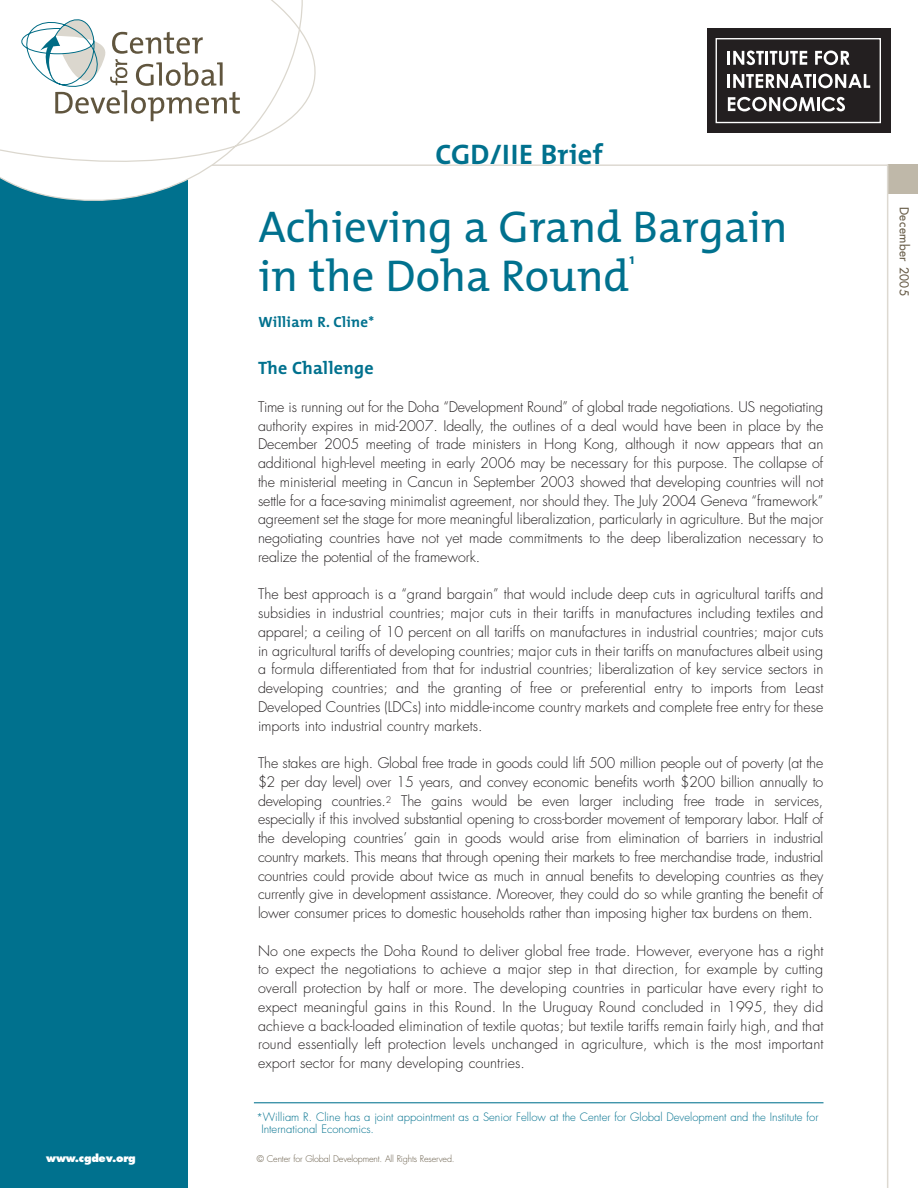
<style>
.page{position:relative;width:918px;height:1188px;background:#fff}
.page>*{position:absolute;margin:0;border:0;box-sizing:border-box;transform-origin:0 0}
.t1{font:44.7px/48.8px "The Mix";color:#00718e}
.t2{font:700 28.35px "The Mix";letter-spacing:.01em;color:#00718e}
.t3{font:700 18px "The Mix";letter-spacing:.01em;color:#00718e}
.t4{font:700 14.85px "The Mix";letter-spacing:.02em;color:#00718e}
.t5{font:300 14.25px/18.8px "Futura";color:#231f20;text-align:justify}
.t6{font:12px "Futura";letter-spacing:.045em;color:#685d49}
.t7{font:300 11.25px/12px "Futura";color:#00718e}
.t8{font:800 10.5px "Futura";letter-spacing:-.025em;color:#fff}
.t9{font:300 9px "Futura";letter-spacing:-.02em;color:#685d49}
.s1{font-size:10.5px}
</style>
<div class="page">
<hr style="left:83px;top:164px;width:835px;height:2px;background:#ddd9d1">
<div style="left:0;top:167px;width:187px;height:1021px;background:#00718e"></div>
<div style="left:888px;top:164px;width:30px;height:30px;background:#bfb8a9"></div>
<svg style="left:0;top:0;width:356px;height:212px"></svg>
<svg style="left:21px;top:16px;width:219px;height:105px"></svg>
<div style="left:707px;top:28px;width:184px;height:105px;background:#231f20"></div>
<div style="left:716px;top:38px;width:165px;height:85px;border:1px solid #fff"></div>
<svg style="left:728px;top:51px;width:79px;height:14px"></svg>
<svg style="left:815px;top:51px;width:35px;height:14px"></svg>
<svg style="left:728px;top:74px;width:142px;height:15px"></svg>
<svg style="left:727px;top:97px;width:118px;height:15px"></svg>
<hr style="left:254px;top:1102px;width:570px;height:1px;background:#00718e">
<hr style="left:887px;top:164px;width:1px;height:1024px;background:#ddd9d1">
<p class="t8" style="left:46px;top:1153px;width:91px">www.cgdev.org</p>
<h2 class="t2" style="left:435px;top:145px;width:169px">CGD/IIE Brief</h2>
<h1 class="t1" style="left:258px;top:207px;width:531px">Achieving a Grand Bargain in the Doha Round</h1>
<p class="t4" style="left:629px;top:253px;width:7px">1</p>
<p class="t4" style="left:258px;top:316px;width:117px">William R. Cline*</p>
<p class="t3" style="left:258px;top:362px;width:117px">The Challenge</p>
<p class="t5" style="left:258px;top:398px;width:567px">Time is running out for the Doha “Development Round” of global trade negotiations. US negotiating authority expires in mid-2007. Ideally, the outlines of a deal would have been in place by the December 2005 meeting of trade ministers in Hong Kong, although it now appears that an additional high-level meeting in early 2006 may be necessary for this purpose. The collapse of the ministerial meeting in Cancun in September 2003 showed that developing countries will not settle for a face-saving minimalist agreement, nor should they. The July 2004 Geneva “framework” agreement set the stage for more meaningful liberalization, particularly in agriculture. But the major negotiating countries have not yet made commitments to the deep liberalization necessary to realize the potential of the framework.</p>
<p class="t5" style="left:258px;top:586px;width:567px">The best approach is a “grand bargain” that would include deep cuts in agricultural tariffs and subsidies in industrial countries; major cuts in their tariffs in manufactures including textiles and apparel; a ceiling of 10 percent on all tariffs on manufactures in industrial countries; major cuts in agricultural tariffs of developing countries; major cuts in their tariffs on manufactures albeit using a formula differentiated from that for industrial countries; liberalization of key service sectors in developing countries; and the granting of free or preferential entry to imports from Least Developed Countries (LDCs) into middle-income country markets and complete free entry for these imports into industrial country markets.</p>
<p class="t5" style="left:258px;top:755px;width:567px">The stakes are high. Global free trade in goods could lift 500 million people out of poverty (at the $2 per day level) over 15 years, and convey economic benefits worth $200 billion annually to developing countries.<sup>2</sup> The gains would be even larger including free trade in services, especially if this involved substantial opening to cross-border movement of temporary labor. Half of the developing countries’ gain in goods would arise from elimination of barriers in industrial country markets. This means that through opening their markets to free merchandise trade, industrial countries could provide about twice as much in annual benefits to developing countries as they currently give in development assistance. Moreover, they could do so while granting the benefit of lower consumer prices to domestic households rather than imposing higher tax burdens on them.</p>
<p class="t5" style="left:258px;top:942px;width:567px">No one expects the Doha Round to deliver global free trade. However, everyone has a right to expect the negotiations to achieve a major step in that direction, for example by cutting overall protection by half or more. The developing countries in particular have every right to expect meaningful gains in this Round. In the Uruguay Round concluded in 1995, they did achieve a back-loaded elimination of textile quotas; but textile tariffs remain fairly high, and that round essentially left protection levels unchanged in agriculture, which is the most important export sector for many developing countries.</p>
<p class="t7" style="left:261px;top:1112px;width:559px;text-indent:-5px"><span class="s1">*</span>William R. Cline has a joint appointment as a Senior Fellow at the Center for Global Development and the Institute for<br>International Economics.</p>
<p class="t9" style="left:257px;top:1154px;width:199px">© Center for Global Development. All Rights Reserved.</p>
<p class="t6" style="left:910px;top:207px;width:91px;rotate:90deg">December 2005</p>
</div>
